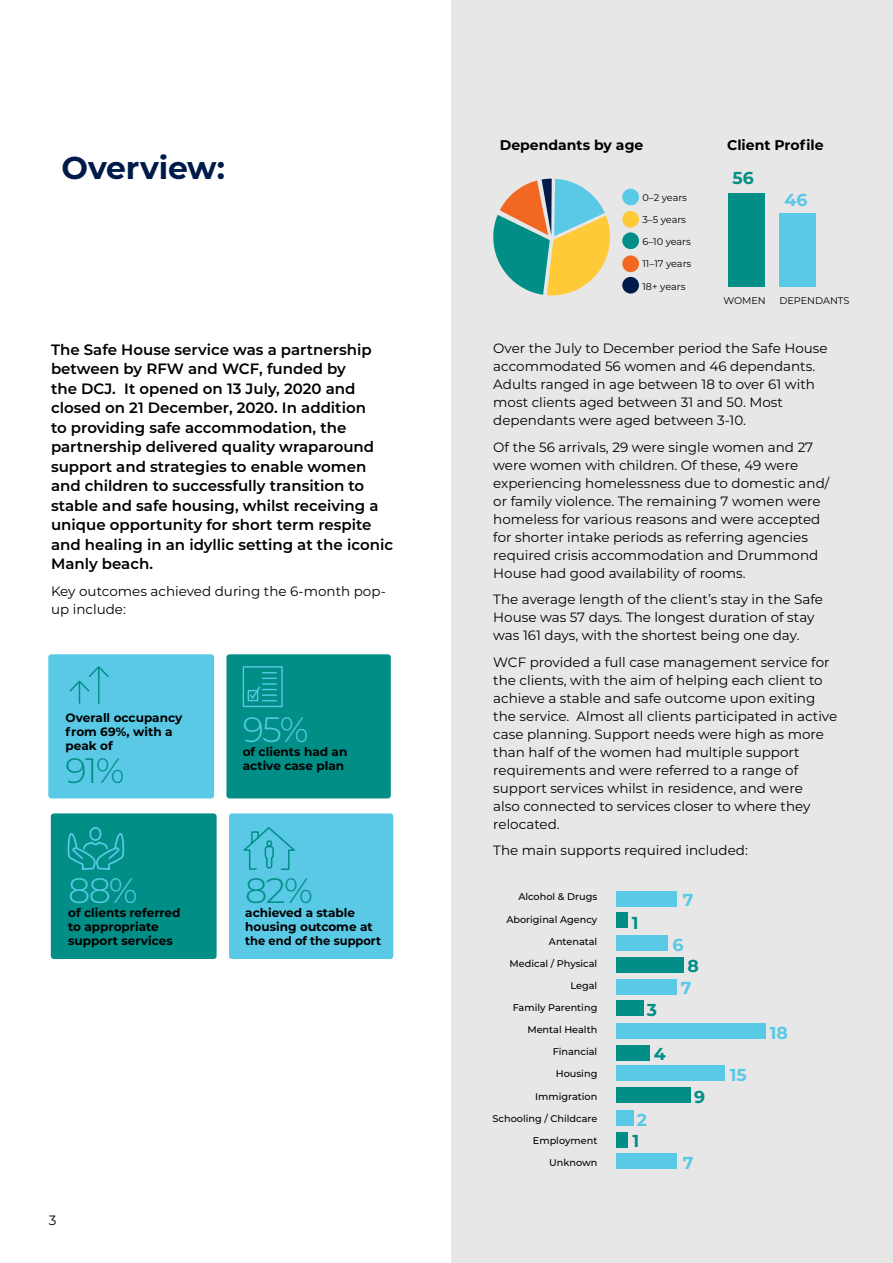
<style>
.page{position:relative;width:893px;height:1263px;background:#fff}
.page>*{position:absolute;margin:0;border:0;box-sizing:border-box;transform-origin:0 0}
.t1{font:300 35.25px "Montserrat";color:#008e86}
.t2{font:300 35.25px "Montserrat";color:#59c9e6}
.t3{font:700 31.5px "Montserrat";letter-spacing:-.01em;color:#001a49}
.t4{font:700 17.25px "Montserrat";color:#59c9e6}
.t5{font:700 17.25px "Montserrat";color:#008e86}
.t6{font:600 15px/19.5px "Montserrat";color:#000}
.t7{font:700 14.1px "Montserrat";color:#000}
.t8{font:13.5px/18px "Montserrat";color:#000}
.t9{font:700 12px/14px "Montserrat";color:#000}
.t10{font:500 9.75px "Montserrat";color:#000}
.t11{font:9.75px "Montserrat";letter-spacing:-.005em;color:#000}
</style>
<div class="page">
<div style="left:51px;top:813px;width:166px;height:146px;background:#008e86;border-radius:3px"></div>
<div style="left:229px;top:813px;width:164px;height:146px;background:#59c9e6;border-radius:3px"></div>
<div style="left:48px;top:654px;width:166px;height:144px;background:#59c9e6;border-radius:3px"></div>
<div style="left:226px;top:654px;width:165px;height:144px;background:#008e86;border-radius:3px"></div>
<svg style="left:69px;top:666px;width:40px;height:37px"></svg>
<div style="left:243px;top:666px;width:40px;height:41px;border:1px solid #59c9e6"></div>
<div style="left:248px;top:690px;width:10px;height:11px;border:1px solid #59c9e6"></div>
<svg style="left:249px;top:672px;width:27px;height:29px"></svg>
<svg style="left:243px;top:827px;width:52px;height:43px"></svg>
<svg style="left:67px;top:827px;width:58px;height:43px"></svg>
<div style="left:451px;top:0;width:442px;height:1263px;background:#e7e7e7"></div>
<div style="left:729px;top:193px;width:36px;height:94px;background:#008e86"></div>
<div style="left:779px;top:213px;width:37px;height:74px;background:#59c9e6"></div>
<svg style="left:493px;top:179px;width:117px;height:116px"></svg>
<div style="left:622px;top:189px;width:17px;height:16px;background:#59c9e6;border-radius:50%"></div>
<div style="left:622px;top:211px;width:17px;height:17px;background:#ffca38;border-radius:50%"></div>
<div style="left:622px;top:232px;width:17px;height:17px;background:#008e86;border-radius:50%"></div>
<div style="left:622px;top:277px;width:17px;height:17px;background:#001a49;border-radius:50%"></div>
<div style="left:622px;top:255px;width:17px;height:17px;background:#f26722;border-radius:50%"></div>
<div style="left:617px;top:891px;width:60px;height:15px;background:#59c9e6"></div>
<div style="left:617px;top:979px;width:60px;height:15px;background:#59c9e6"></div>
<div style="left:617px;top:1066px;width:108px;height:15px;background:#59c9e6"></div>
<div style="left:617px;top:936px;width:51px;height:15px;background:#59c9e6"></div>
<div style="left:617px;top:1024px;width:149px;height:15px;background:#59c9e6"></div>
<div style="left:617px;top:1110px;width:17px;height:15px;background:#59c9e6"></div>
<div style="left:617px;top:1153px;width:60px;height:16px;background:#59c9e6"></div>
<div style="left:617px;top:912px;width:11px;height:16px;background:#008e86"></div>
<div style="left:617px;top:1000px;width:27px;height:16px;background:#008e86"></div>
<div style="left:617px;top:1087px;width:74px;height:15px;background:#008e86"></div>
<div style="left:617px;top:957px;width:67px;height:15px;background:#008e86"></div>
<div style="left:617px;top:1045px;width:33px;height:15px;background:#008e86"></div>
<div style="left:617px;top:1132px;width:11px;height:15px;background:#008e86"></div>
<h2 class="t3" style="left:62px;top:145px;width:165px">Overview:</h2>
<p class="t6" style="left:51px;top:339px;width:343px">The Safe House service was a partnership between by RFW and WCF, funded by<br>the DCJ. It opened on 13 July, 2020 and closed on 21 December, 2020. In addition<br>to providing safe accommodation, the partnership delivered quality wraparound support and strategies to enable women and children to successfully transition to stable and safe housing, whilst receiving a unique opportunity for short term respite and healing in an idyllic setting at the iconic Manly beach.</p>
<p class="t8" style="left:51px;top:581px;width:336px">Key outcomes achieved during the 6-month pop&shy;up include:</p>
<p class="t9" style="left:66px;top:710px;width:118px">Overall occupancy from 69%, with a peak of</p>
<h1 class="t1" style="left:66px;top:746px;width:60px">91%</h1>
<h1 class="t2" style="left:68px;top:867px;width:71px">88%</h1>
<p class="t9" style="left:68px;top:905px;width:114px">of clients referred to appropriate support services</p>
<h1 class="t2" style="left:243px;top:706px;width:67px">95%</h1>
<p class="t9" style="left:243px;top:758px;width:103px">active case plan</p>
<p class="t9" style="left:243px;top:744px;width:106px">of clients had an</p>
<h1 class="t1" style="left:245px;top:867px;width:69px">82%</h1>
<p class="t9" style="left:245px;top:905px;width:137px">achieved a stable housing outcome at the end of the support</p>
<p class="t8" style="left:49px;top:1211px;width:9px">3</p>
<p class="t7" style="left:500px;top:135px;width:145px">Dependants by age</p>
<p class="t7" style="left:727px;top:135px;width:98px">Client Profile</p>
<p class="t5" style="left:733px;top:166px;width:23px">56</p>
<p class="t11" style="left:642px;top:191px;width:46px">0–2 years</p>
<p class="t11" style="left:642px;top:213px;width:45px">3–5 years</p>
<p class="t11" style="left:642px;top:235px;width:50px">6–10 years</p>
<p class="t11" style="left:642px;top:257px;width:50px">11–17 years</p>
<p class="t11" style="left:642px;top:279px;width:45px">18+ years</p>
<p class="t4" style="left:784px;top:187px;width:24px">46</p>
<p class="t11" style="left:723px;top:293px;width:44px">WOMEN</p>
<p class="t11" style="left:779px;top:293px;width:72px">DEPENDANTS</p>
<p class="t8" style="left:493px;top:339px;width:336px">Over the July to December period the Safe House accommodated 56 women and 46 dependants.<br>Adults ranged in age between 18 to over 61 with most clients aged between 31 and 50. Most dependants were aged between 3-10.</p>
<p class="t8" style="left:493px;top:437px;width:338px">Of the 56 arrivals, 29 were single women and 27 were women with children. Of these, 49 were experiencing homelessness due to domestic and/ or family violence. The remaining 7 women were homeless for various reasons and were accepted for shorter intake periods as referring agencies required crisis accommodation and Drummond House had good availability of rooms.</p>
<p class="t8" style="left:493px;top:590px;width:331px">The average length of the client’s stay in the Safe<br>House was 57 days. The longest duration of stay was 161 days, with the shortest being one day.</p>
<p class="t8" style="left:493px;top:652px;width:345px">WCF provided a full case management service for the clients, with the aim of helping each client to achieve a stable and safe outcome upon exiting the service. Almost all clients participated in active case planning. Support needs were high as more than half of the women had multiple support requirements and were referred to a range of support services whilst in residence, and were<br>also connected to services closer to where they relocated.</p>
<p class="t8" style="left:493px;top:841px;width:256px">The main supports required included:</p>
<p class="t10" style="left:518px;top:890px;width:81px">Alcohol &amp; Drugs</p>
<p class="t10" style="left:506px;top:912px;width:92px">Aboriginal Agency</p>
<p class="t10" style="left:549px;top:934px;width:50px">Antenatal</p>
<p class="t10" style="left:510px;top:956px;width:89px">Medical / Physical</p>
<p class="t10" style="left:570px;top:979px;width:28px">Legal</p>
<p class="t10" style="left:513px;top:1001px;width:86px">Family Parenting</p>
<p class="t10" style="left:527px;top:1023px;width:71px">Mental Health</p>
<p class="t10" style="left:553px;top:1045px;width:46px">Financial</p>
<p class="t10" style="left:556px;top:1067px;width:43px">Housing</p>
<p class="t10" style="left:535px;top:1089px;width:64px">Immigration</p>
<p class="t10" style="left:493px;top:1111px;width:106px">Schooling / Childcare</p>
<p class="t10" style="left:533px;top:1133px;width:66px">Employment</p>
<p class="t10" style="left:549px;top:1156px;width:50px">Unknown</p>
<p class="t5" style="left:632px;top:910px;width:8px">1</p>
<p class="t4" style="left:683px;top:888px;width:12px">7</p>
<p class="t4" style="left:672px;top:932px;width:12px">6</p>
<p class="t4" style="left:681px;top:976px;width:12px">7</p>
<p class="t5" style="left:687px;top:954px;width:13px">8</p>
<p class="t5" style="left:647px;top:997px;width:12px">3</p>
<p class="t5" style="left:654px;top:1042px;width:13px">4</p>
<p class="t5" style="left:694px;top:1084px;width:12px">9</p>
<p class="t4" style="left:637px;top:1107px;width:12px">2</p>
<p class="t5" style="left:632px;top:1129px;width:8px">1</p>
<p class="t4" style="left:683px;top:1151px;width:12px">7</p>
<p class="t4" style="left:730px;top:1062px;width:19px">15</p>
<p class="t4" style="left:770px;top:1020px;width:20px">18</p>
</div>
